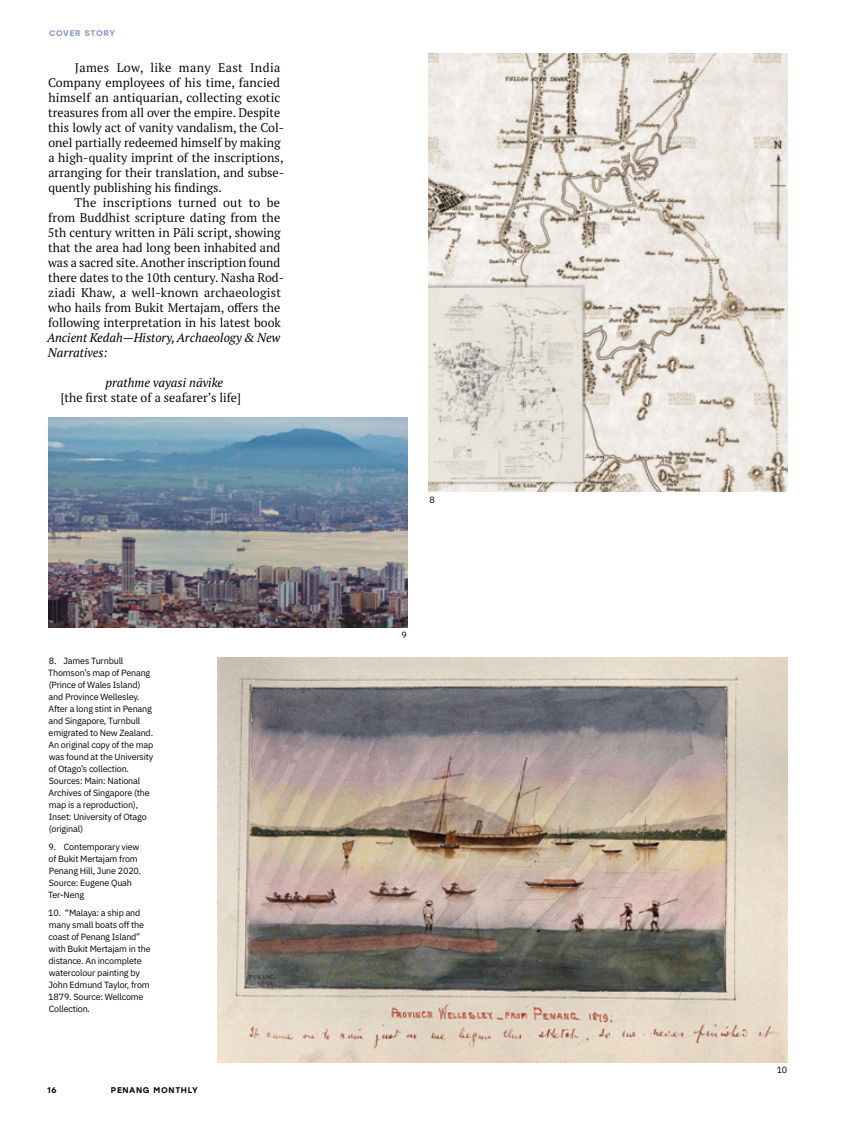
<style>
.page{position:relative;width:851px;height:1127px;background:#fff}
.page>*{position:absolute;margin:0;border:0;box-sizing:border-box;transform-origin:0 0}
.t1{font:12.45px/15px "PT Serif Pro";color:#000}
.t2{font:italic 12.45px/15px "PT Serif Pro";color:#000}
.t3{font:9px/12px "IBM Plex Sans";letter-spacing:-.02em;color:#000}
.t4{font:500 8.25px "Stolzl";letter-spacing:.08em;color:#000}
.t5{font:500 8.25px "Stolzl";letter-spacing:.08em;color:#8793c4}
</style>
<div class="page">
<img style="left:217px;top:657px;width:570px;height:405px">
<img style="left:48px;top:417px;width:359px;height:210px">
<img style="left:428px;top:54px;width:359px;height:437px">
<p class="t5" style="left:49px;top:28px;width:68px">COVER STORY</p>
<p class="t1" style="left:48px;top:60px;width:237px;text-indent:27px">James Low, like many East India Company employees of his time, fancied himself an antiquarian, collecting exotic treasures from all over the empire. Despite this lowly act of vanity vandalism, the Col&shy;onel partially redeemed himself by making a high-quality imprint of the inscriptions, arranging for their translation, and subse&shy;quently publishing his findings.</p>
<p class="t1" style="left:48px;top:195px;width:238px;text-indent:27px">The inscriptions turned out to be from Buddhist scripture dating from the 5th century written in Pāli script, showing that the area had long been inhabited and was a sacred site. Another inscription found there dates to the 10th century. Nasha Rod&shy;ziadi Khaw, a well-known archaeologist who hails from Bukit Mertajam, offers the following interpretation in his latest book</p>
<p class="t2" style="left:47px;top:330px;width:235px">Ancient Kedah—History, Archaeology &amp; New<br>Narratives:</p>
<p class="t2" style="left:105px;top:375px;width:119px">prathme vayasi nāvike</p>
<p class="t1" style="left:61px;top:390px;width:181px">[the first state of a seafarer’s life]</p>
<p class="t3" style="left:48px;top:654px;width:107px">8. James Turnbull<br>Thomson’s map of Penang (Prince of Wales Island) and Province Wellesley.<br>After a long stint in Penang and Singapore, Turnbull emigrated to New Zealand.<br>An original copy of the map was found at the University of Otago’s collection.<br>Sources: Main: National<br>Archives of Singapore (the map is a reproduction),<br>Inset: University of Otago (original)</p>
<p class="t3" style="left:48px;top:840px;width:95px">9. Contemporary view of Bukit Mertajam from<br>Penang Hill, June 2020.<br>Source: Eugene Quah<br>Ter-Neng</p>
<p class="t3" style="left:48px;top:906px;width:104px">10. “Malaya: a ship and many small boats off the coast of Penang Island” with Bukit Mertajam in the distance. An incomplete watercolour painting by<br>John Edmund Taylor, from<br>1879. Source: Wellcome<br>Collection.</p>
<p class="t4" style="left:47px;top:1084px;width:11px">16</p>
<p class="t4" style="left:111px;top:1084px;width:88px">PENANG MONTHLY</p>
<p class="t3" style="left:429px;top:493px;width:7px">8</p>
<p class="t3" style="left:401px;top:628px;width:7px">9</p>
<p class="t3" style="left:776px;top:1063px;width:12px">10</p>
</div>
